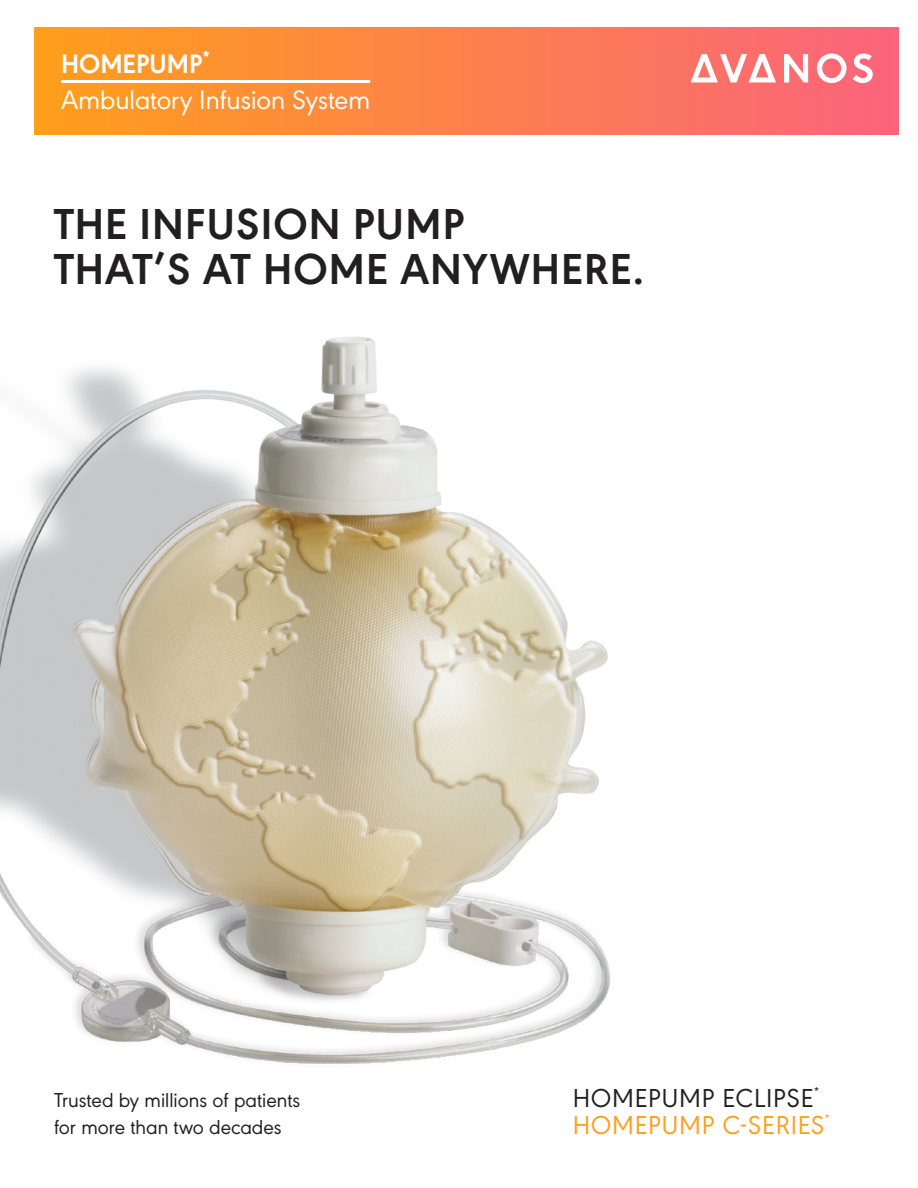
<style>
.page{position:relative;width:918px;height:1188px;background:#fff}
.page>*{position:absolute;margin:0;border:0;box-sizing:border-box;transform-origin:0 0}
.AV_Headline__2-Line{font:700 45px/45px "Avanos Sans";letter-spacing:.025em;color:#231f20}
.AV_Product_Descripto{font:27.75px "Avanos Sans";color:#fff}
.AV_Produce_Name_-_18{font:700 27.75px "Avanos Sans";color:#fff}
.Headline__4-Line{font:27px "Avanos Sans";letter-spacing:.025em;color:#ff9e1c}
.Headline__4-Line-2{font:27px "Avanos Sans";letter-spacing:.025em;color:#231f20}
.t1{font:21px/27px "Avanos Sans";color:#231f20}
</style>
<div class="page">
<img style="left:0;top:336px;width:610px;height:728px">
<div style="left:35px;top:27px;width:864px;height:108px;background:linear-gradient(to right,#ff9f1b,#fa647c)"></div>
<svg style="left:691px;top:54px;width:85px;height:28px"></svg>
<svg style="left:784px;top:54px;width:24px;height:28px"></svg>
<svg style="left:817px;top:53px;width:30px;height:30px"></svg>
<svg style="left:853px;top:53px;width:20px;height:30px"></svg>
<hr style="left:61px;top:80px;width:309px;height:3px;background:#fff">
<p class="AV_Produce_Name_-_18" style="left:61px;top:42px;width:151px">HOMEPUMP<sup>*</sup></p>
<p class="AV_Product_Descripto" style="left:61px;top:79px;width:311px">Ambulatory Infusion System</p>
<p class="AV_Headline__2-Line" style="left:54px;top:198px;width:592px">THE INFUSION PUMP<br>THAT’S AT HOME ANYWHERE.</p>
<p class="t1" style="left:54px;top:1085px;width:248px">Trusted by millions of patients for more than two decades</p>
<p class="Headline__4-Line-2" style="left:573px;top:1078px;width:248px">HOMEPUMP ECLIPSE<sup>*</sup></p>
<p class="Headline__4-Line" style="left:573px;top:1105px;width:259px">HOMEPUMP C-SERIES<sup>*</sup></p>
</div>
